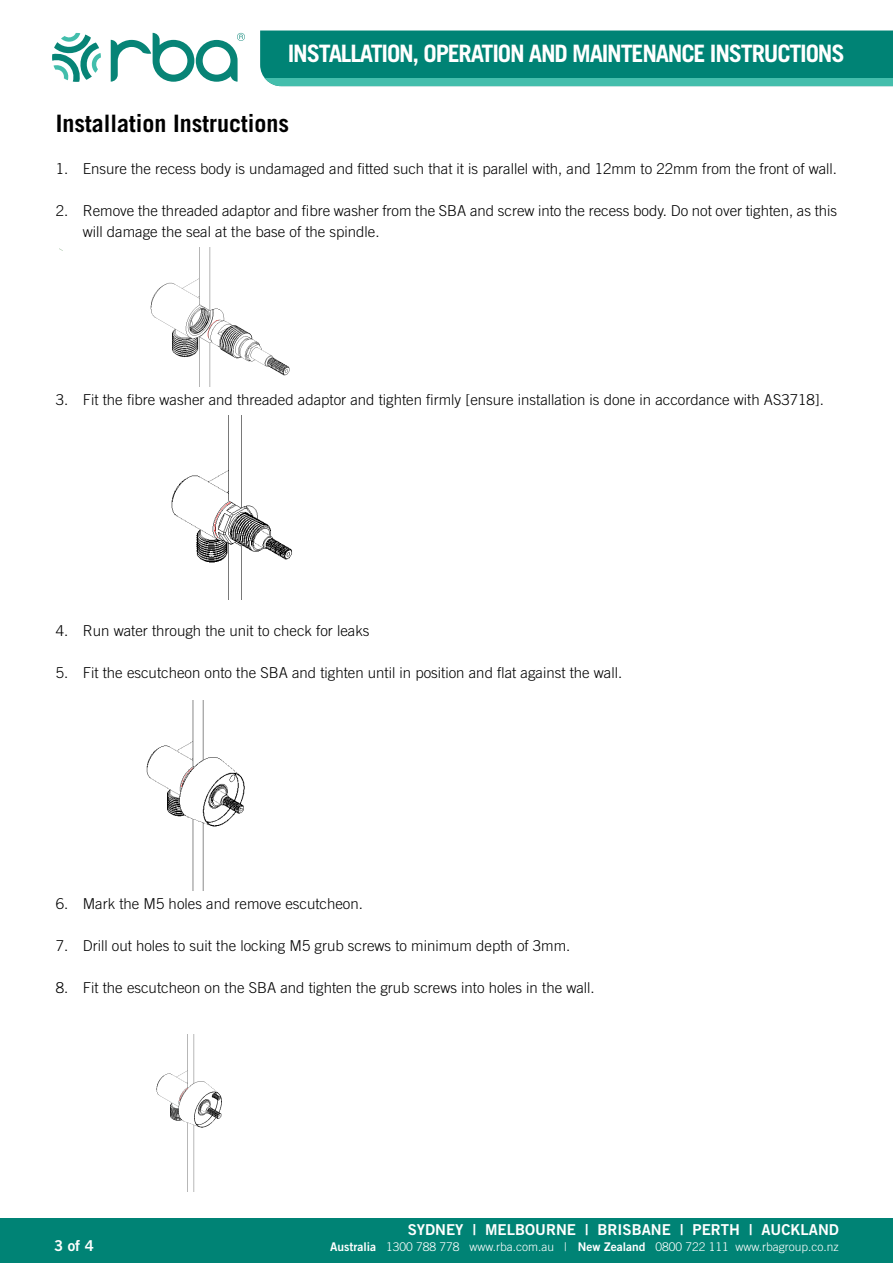
<style>
.page{position:relative;width:893px;height:1263px;background:#fff}
.page>*{position:absolute;margin:0;border:0;box-sizing:border-box;transform-origin:0 0}
.t1{font:700 24px "Trade Gothic LT Std";letter-spacing:-.05em;color:#fff}
.t2{font:700 24px "Trade Gothic LT Std";color:#000}
.t3{font:300 15px/21px "Trade Gothic LT Std";color:#000}
.t4{font:15px "Trade Gothic LT Std Bd 2";color:#fff}
.t5{font:300 12px "Trade Gothic LT Std";color:#fff}
.s1{font-family:"Trade Gothic LT Std Bd 2";font-weight:400}
</style>
<div class="page">
<svg style="left:111px;top:33px;width:134px;height:49px"></svg>
<svg style="left:52px;top:33px;width:49px;height:49px"></svg>
<div style="left:260px;top:31px;width:633px;height:47px;background:#008375"></div>
<div style="left:260px;top:78px;width:633px;height:8px;background:#44beac"></div>
<div style="left:0;top:1218px;width:893px;height:45px;background:#008375"></div>
<img style="left:59px;top:248px;width:231px;height:139px">
<img style="left:171px;top:416px;width:121px;height:184px">
<img style="left:146px;top:700px;width:99px;height:190px">
<img style="left:156px;top:1035px;width:66px;height:157px">
<h1 class="t1" style="left:288px;top:39px;width:558px">INSTALLATION, OPERATION AND MAINTENANCE INSTRUCTIONS</h1>
<h1 class="t2" style="left:56px;top:109px;width:235px">Installation Instructions</h1>
<p class="t3" style="left:56px;top:158px;width:783px">1. Ensure the recess body is undamaged and fitted such that it is parallel with, and 12mm to 22mm from the front of wall.</p>
<p class="t3" style="left:83px;top:200px;width:756px;text-indent:-27px">2. Remove the threaded adaptor and fibre washer from the SBA and screw into the recess body. Do not over tighten, as this will damage the seal at the base of the spindle.</p>
<p class="t3" style="left:56px;top:389px;width:770px">3. Fit the fibre washer and threaded adaptor and tighten firmly [ensure installation is done in accordance with AS3718].</p>
<p class="t3" style="left:56px;top:620px;width:315px">4. Run water through the unit to check for leaks</p>
<p class="t3" style="left:56px;top:662px;width:568px">5. Fit the escutcheon onto the SBA and tighten until in position and flat against the wall.</p>
<p class="t3" style="left:56px;top:893px;width:309px">6. Mark the M5 holes and remove escutcheon.</p>
<p class="t3" style="left:56px;top:935px;width:516px">7. Drill out holes to suit the locking M5 grub screws to minimum depth of 3mm.</p>
<p class="t3" style="left:56px;top:977px;width:540px">8. Fit the escutcheon on the SBA and tighten the grub screws into holes in the wall.</p>
<p class="t4" style="left:408px;top:1220px;width:433px">SYDNEY | MELBOURNE | BRISBANE | PERTH | AUCKLAND</p>
<p class="t4" style="left:54px;top:1237px;width:41px">3 of 4</p>
<p class="t5" style="left:330px;top:1240px;width:510px"><span class="s1">Australia</span> 1300 788 778 www.rba.com.au | <span class="s1">New Zealand</span> 0800 722 111 www.rbagroup.co.nz</p>
</div>
